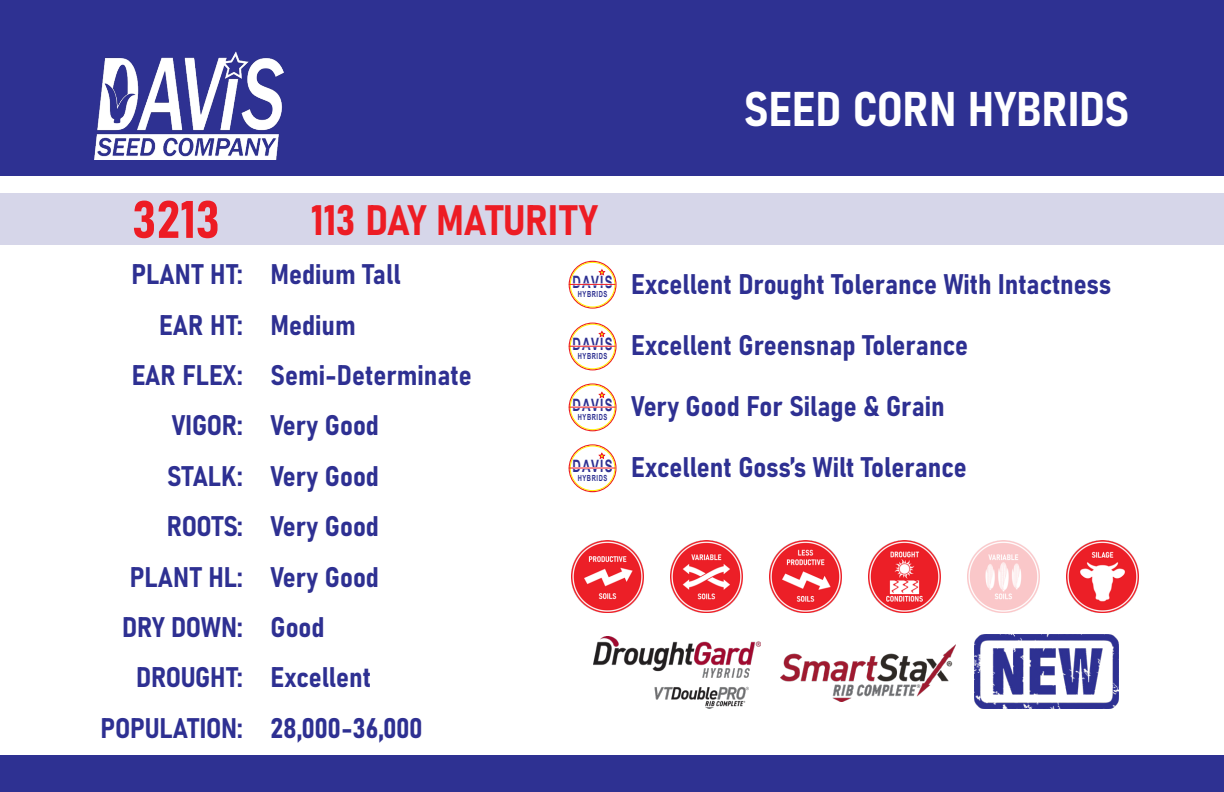
<style>
.page{position:relative;width:1224px;height:792px;background:#fff}
.page>*{position:absolute;margin:0;border:0;box-sizing:border-box;transform-origin:0 0}
.t1{font:52px "Bahnschrift";color:#ed1c24}
.t2{font:48px "Bahnschrift";color:#fff}
.t3{font:42px "Bahnschrift";color:#ed1c24}
.t4{font:28px "Bahnschrift";color:#2e3092}
.t5{font:28px "Bahnschrift";letter-spacing:-.02em;color:#2e3092}
.t6{font:700 17px "Arial";letter-spacing:.105em;color:#2e3092;scale:.69 1}
.t7{font:700 8.4px "Arial";letter-spacing:.105em;color:#2e3092;scale:.69 1}
</style>
<div class="page">
<div style="left:0;top:193px;width:1224px;height:52px;background:#d6d6e9"></div>
<div style="left:0;top:0;width:1224px;height:176px;background:#2e3192"></div>
<img style="left:95px;top:51px;width:189px;height:108px">
<div style="left:0;top:755px;width:1224px;height:37px;background:#2e3192"></div>
<img style="left:594px;top:637px;width:167px;height:72px">
<img style="left:781px;top:645px;width:174px;height:57px">
<img style="left:974px;top:635px;width:144px;height:73px">
<svg style="left:568px;top:260px;width:49px;height:49px"></svg>
<div style="left:569px;top:261px;width:48px;height:48px;border:1px solid #ee1d23;border-radius:50%"></div>
<div style="left:570px;top:262px;width:45px;height:45px;border:1px solid #fff101;border-radius:50%"></div>
<hr style="left:573px;top:285px;width:40px;height:1px;background:#fff">
<hr style="left:569px;top:284px;width:47px;height:1px;background:#ee1d23">
<svg style="left:598px;top:269px;width:7px;height:6px"></svg>
<svg style="left:568px;top:322px;width:49px;height:49px"></svg>
<div style="left:568px;top:322px;width:49px;height:49px;border:1px solid #fff;border-radius:50%"></div>
<div style="left:569px;top:323px;width:48px;height:47px;border:1px solid #ee1d23;border-radius:50%"></div>
<div style="left:570px;top:324px;width:45px;height:45px;border:1px solid #fff101;border-radius:50%"></div>
<hr style="left:573px;top:345px;width:39px;height:1px;background:#fff">
<hr style="left:569px;top:346px;width:47px;height:1px;background:#ee1d23">
<svg style="left:598px;top:331px;width:7px;height:6px"></svg>
<svg style="left:568px;top:383px;width:49px;height:49px"></svg>
<div style="left:569px;top:383px;width:48px;height:48px;border:1px solid #ee1d23;border-radius:50%"></div>
<div style="left:570px;top:385px;width:45px;height:45px;border:1px solid #fff101;border-radius:50%"></div>
<hr style="left:573px;top:406px;width:39px;height:1px;background:#fff">
<hr style="left:569px;top:407px;width:47px;height:1px;background:#ee1d23">
<svg style="left:598px;top:391px;width:7px;height:7px"></svg>
<img style="left:572px;top:540px;width:72px;height:72px">
<img style="left:1067px;top:540px;width:72px;height:72px">
<img style="left:770px;top:541px;width:72px;height:72px">
<img style="left:869px;top:541px;width:72px;height:72px">
<img style="left:671px;top:541px;width:72px;height:72px">
<img style="left:968px;top:541px;width:72px;height:72px">
<svg style="left:568px;top:444px;width:49px;height:49px"></svg>
<div style="left:569px;top:444px;width:48px;height:48px;border:1px solid #ee1d23;border-radius:50%"></div>
<div style="left:570px;top:446px;width:45px;height:45px;border:1px solid #fff101;border-radius:50%"></div>
<hr style="left:573px;top:467px;width:39px;height:1px;background:#fff">
<hr style="left:569px;top:468px;width:46px;height:1px;background:#ee1d23">
<svg style="left:598px;top:452px;width:7px;height:7px"></svg>
<p class="t2" style="left:744px;top:73px;width:387px">SEED CORN HYBRIDS</p>
<p class="t1" style="left:132px;top:180px;width:89px">3213</p>
<p class="t3" style="left:311px;top:188px;width:288px">113 DAY MATURITY</p>
<p class="t4" style="left:132px;top:253px;width:113px">PLANT HT:</p>
<p class="t4" style="left:270px;top:253px;width:132px">Medium Tall</p>
<p class="t6" style="left:573px;top:270px;width:59px">DAVIS</p>
<p class="t7" style="left:578px;top:289px;width:44px">HYBRIDS</p>
<p class="t4" style="left:159px;top:304px;width:85px">EAR HT:</p>
<p class="t4" style="left:270px;top:304px;width:87px">Medium</p>
<p class="t4" style="left:132px;top:354px;width:113px">EAR FLEX:</p>
<p class="t4" style="left:270px;top:354px;width:203px">Semi-Determinate</p>
<p class="t4" style="left:172px;top:404px;width:73px">VIGOR:</p>
<p class="t4" style="left:270px;top:404px;width:110px">Very Good</p>
<p class="t4" style="left:167px;top:455px;width:77px">STALK:</p>
<p class="t4" style="left:270px;top:455px;width:110px">Very Good</p>
<p class="t4" style="left:167px;top:505px;width:77px">ROOTS:</p>
<p class="t4" style="left:270px;top:505px;width:110px">Very Good</p>
<p class="t4" style="left:130px;top:556px;width:114px">PLANT HL:</p>
<p class="t4" style="left:270px;top:556px;width:110px">Very Good</p>
<p class="t4" style="left:122px;top:606px;width:122px">DRY DOWN:</p>
<p class="t4" style="left:270px;top:606px;width:56px">Good</p>
<p class="t4" style="left:136px;top:656px;width:108px">DROUGHT:</p>
<p class="t4" style="left:270px;top:656px;width:102px">Excellent</p>
<p class="t4" style="left:101px;top:707px;width:144px">POPULATION:</p>
<p class="t5" style="left:270px;top:707px;width:154px">28,000-36,000</p>
<p class="t6" style="left:573px;top:332px;width:59px">DAVIS</p>
<p class="t7" style="left:578px;top:350px;width:44px">HYBRIDS</p>
<p class="t6" style="left:573px;top:393px;width:59px">DAVIS</p>
<p class="t7" style="left:578px;top:411px;width:44px">HYBRIDS</p>
<p class="t6" style="left:573px;top:454px;width:59px">DAVIS</p>
<p class="t7" style="left:578px;top:472px;width:44px">HYBRIDS</p>
<p class="t4" style="left:631px;top:263px;width:482px">Excellent Drought Tolerance With Intactness</p>
<p class="t4" style="left:631px;top:324px;width:338px">Excellent Greensnap Tolerance</p>
<p class="t4" style="left:631px;top:385px;width:315px">Very Good For Silage &amp; Grain</p>
<p class="t4" style="left:631px;top:446px;width:337px">Excellent Goss’s Wilt Tolerance</p>
</div>
